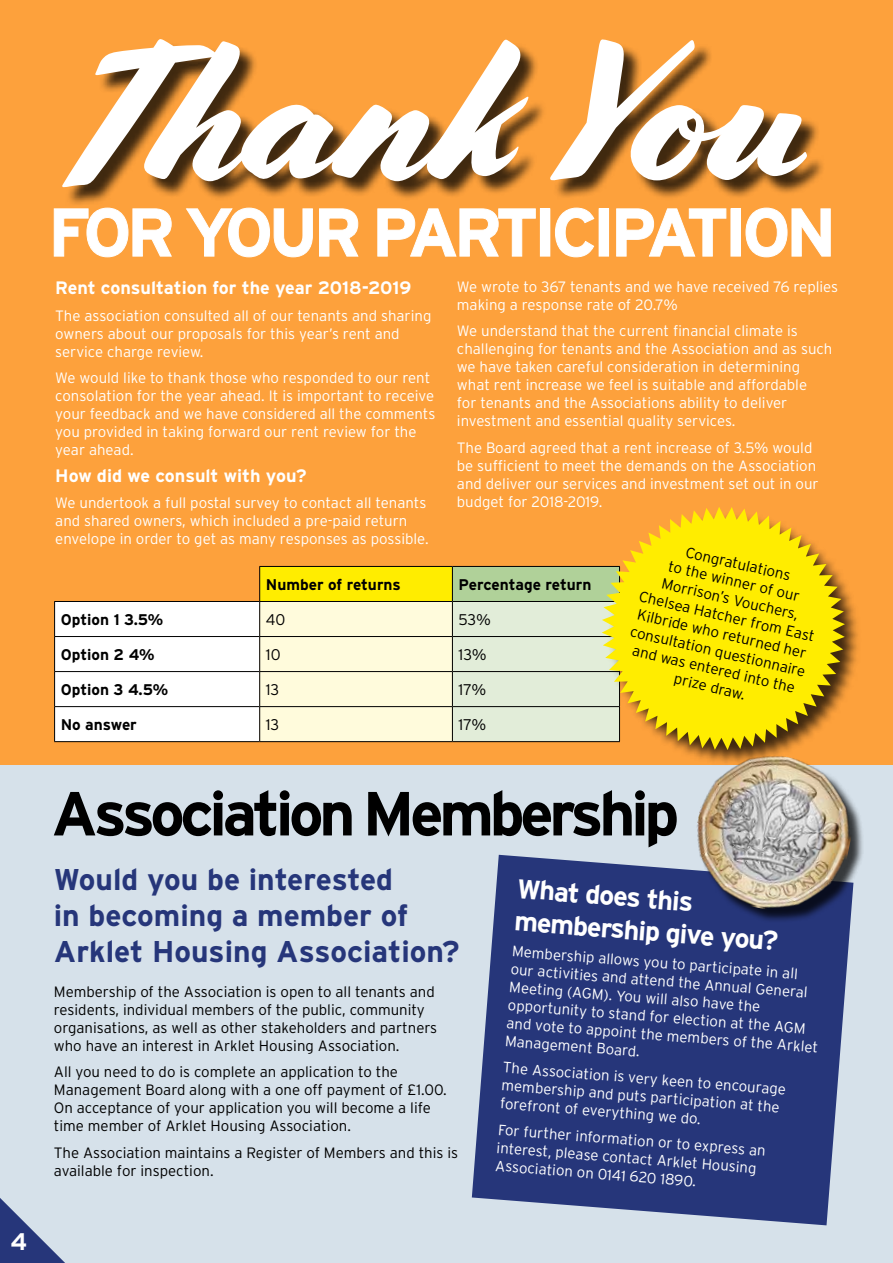
<style>
.page{position:relative;width:893px;height:1263px;background:#fff}
.page>*{position:absolute;margin:0;border:0;box-sizing:border-box;transform-origin:0 0}
.t1{font:197.1px "Cortado";color:#fff}
.t2{font:700 67.5px "Interstate";letter-spacing:-.07em;color:#fff}
.t3{font:700 62.1px "Interstate";letter-spacing:-.07em;color:#000}
.t4{font:700 30px/36px "Interstate";color:#26367a}
.t5{font:700 27px/32.1px "Interstate";color:#fff}
.t6{font:700 24px "Interstate";color:#fff}
.t7{font:700 18px "Interstate";color:#fff}
.t8{font:700 15.45px "Interstate";color:#000}
.t9{font:300 15.45px "Interstate";color:#000}
.t10{font:300 15px/18px "Interstate";color:#fff}
.t11{font:300 15px/18px "Interstate";color:#000}
</style>
<div class="page">
<div style="left:0;top:0;width:893px;height:770px;background:#fda13c"></div>
<div style="left:0;top:765px;width:893px;height:498px;background:#d6e1ea"></div>
<svg style="left:0;top:1198px;width:65px;height:65px"></svg>
<div style="left:260px;top:566px;width:192px;height:35px;background:#ffed00"></div>
<div style="left:452px;top:566px;width:167px;height:35px;background:#b0d199"></div>
<svg style="left:55px;top:602px;width:547px;height:139px;background:#f6f8e7"></svg>
<hr style="left:259px;top:566px;width:193px;height:1px;background:#000">
<hr style="left:259px;top:567px;width:1px;height:34px;background:#000">
<hr style="left:452px;top:566px;width:168px;height:1px;background:#000">
<hr style="left:452px;top:567px;width:1px;height:34px;background:#000">
<hr style="left:54px;top:601px;width:206px;height:1px;background:#000">
<hr style="left:54px;top:602px;width:1px;height:34px;background:#000">
<hr style="left:260px;top:601px;width:192px;height:1px;background:#000">
<hr style="left:259px;top:602px;width:1px;height:34px;background:#000">
<hr style="left:452px;top:601px;width:168px;height:1px;background:#000">
<hr style="left:452px;top:602px;width:1px;height:34px;background:#000">
<hr style="left:54px;top:636px;width:206px;height:1px;background:#000">
<hr style="left:54px;top:637px;width:1px;height:34px;background:#000">
<hr style="left:260px;top:636px;width:192px;height:1px;background:#000">
<hr style="left:259px;top:637px;width:1px;height:34px;background:#000">
<hr style="left:452px;top:636px;width:168px;height:1px;background:#000">
<hr style="left:452px;top:637px;width:1px;height:34px;background:#000">
<hr style="left:54px;top:671px;width:206px;height:1px;background:#000">
<hr style="left:54px;top:672px;width:1px;height:34px;background:#000">
<hr style="left:260px;top:671px;width:192px;height:1px;background:#000">
<hr style="left:259px;top:672px;width:1px;height:34px;background:#000">
<hr style="left:452px;top:671px;width:168px;height:1px;background:#000">
<hr style="left:452px;top:672px;width:1px;height:34px;background:#000">
<hr style="left:54px;top:706px;width:206px;height:1px;background:#000">
<hr style="left:54px;top:707px;width:1px;height:34px;background:#000">
<hr style="left:260px;top:706px;width:192px;height:1px;background:#000">
<hr style="left:259px;top:707px;width:1px;height:34px;background:#000">
<hr style="left:452px;top:706px;width:168px;height:1px;background:#000">
<hr style="left:452px;top:707px;width:1px;height:34px;background:#000">
<hr style="left:54px;top:741px;width:206px;height:1px;background:#000">
<hr style="left:260px;top:741px;width:192px;height:1px;background:#000">
<hr style="left:452px;top:741px;width:168px;height:1px;background:#000">
<svg style="left:472px;top:855px;width:379px;height:370px;background:#394986"></svg>
<img style="left:683px;top:767px;width:180px;height:156px">
<div style="left:605px;top:510px;width:257px;height:257px;background:#000;opacity:.75"></div>
<svg style="left:602px;top:507px;width:243px;height:243px;fill:#ffed00"></svg>
<svg style="left:54px;top:207px;width:118px;height:51px"></svg>
<svg style="left:186px;top:207px;width:127px;height:51px"></svg>
<svg style="left:319px;top:208px;width:39px;height:49px"></svg>
<svg style="left:377px;top:208px;width:159px;height:49px"></svg>
<div style="left:540px;top:209px;width:10px;height:47px;border:1px solid #fff"></div>
<svg style="left:555px;top:207px;width:39px;height:51px"></svg>
<div style="left:599px;top:209px;width:10px;height:47px;border:1px solid #fff"></div>
<svg style="left:616px;top:208px;width:111px;height:49px"></svg>
<svg style="left:745px;top:207px;width:86px;height:51px"></svg>
<div style="left:65px;top:42px;width:761px;height:165px;background:#000;opacity:.75"></div>
<h3 class="t6" style="left:11px;top:1228px;width:18px">4</h3>
<h1 class="t1" style="left:52px;top:-1px;width:760px">Thank You</h1>
<h2 class="t2" style="left:48px;top:195px;width:790px">FOR YOUR PARTICIPATION</h2>
<p class="t10" style="left:457px;top:277px;width:383px">We wrote to 367 tenants and we have received 76 replies making a response rate of 20.7%</p>
<p class="t10" style="left:457px;top:322px;width:377px">We understand that the current financial climate is challenging for tenants and the Association and as such we have taken careful consideration in determining what rent increase we feel is suitable and affordable<br>for tenants and the Associations ability to deliver investment and essential quality services.</p>
<p class="t10" style="left:457px;top:438px;width:363px">The Board agreed that a rent increase of 3.5% would be sufficient to meet the demands on the Association and deliver our services and investment set out in our budget for 2018-2019.</p>
<p class="t7" style="left:55px;top:278px;width:357px">Rent consultation for the year 2018-2019</p>
<p class="t10" style="left:55px;top:306px;width:378px">The association consulted all of our tenants and sharing owners about our proposals for this year’s rent and service charge review.</p>
<p class="t10" style="left:55px;top:369px;width:382px">We would like to thank those who responded to our rent consolation for the year ahead. It is important to receive your feedback and we have considered all the comments you provided in taking forward our rent review for the year ahead.</p>
<p class="t7" style="left:55px;top:465px;width:253px">How did we consult with you?</p>
<p class="t10" style="left:55px;top:494px;width:375px">We undertook a full postal survey to contact all tenants and shared owners, which included a pre-paid return envelope in order to get as many responses as possible.</p>
<p class="t11" style="left:653px;top:534px;width:182px;text-align:center;rotate:13deg">Congratulations<br>to the winner of our<br>Morrison’s Vouchers,<br>Chelsea Hatcher from East<br>Kilbride who returned her consultation questionnaire and was entered into the prize draw.</p>
<p class="t8" style="left:266px;top:576px;width:137px">Number of returns</p>
<p class="t8" style="left:459px;top:576px;width:134px">Percentage return</p>
<p class="t8" style="left:61px;top:611px;width:104px">Option 1 3.5%</p>
<p class="t9" style="left:266px;top:611px;width:21px">40</p>
<p class="t9" style="left:459px;top:611px;width:34px">53%</p>
<p class="t8" style="left:61px;top:646px;width:95px">Option 2 4%</p>
<p class="t9" style="left:266px;top:646px;width:16px">10</p>
<p class="t9" style="left:459px;top:646px;width:30px">13%</p>
<p class="t8" style="left:61px;top:681px;width:109px">Option 3 4.5%</p>
<p class="t9" style="left:266px;top:681px;width:15px">13</p>
<p class="t9" style="left:459px;top:681px;width:29px">17%</p>
<p class="t8" style="left:61px;top:716px;width:78px">No answer</p>
<p class="t9" style="left:266px;top:716px;width:15px">13</p>
<p class="t9" style="left:458px;top:716px;width:29px">17%</p>
<h3 class="t3" style="left:51px;top:779px;width:629px">Association Membership</h3>
<h3 class="t5" style="left:519px;top:871px;width:266px;rotate:5deg">What does this membership give you?</h3>
<h3 class="t4" style="left:54px;top:861px;width:407px">Would you be interested<br>in becoming a member of<br>Arklet Housing Association?</h3>
<p class="t11" style="left:54px;top:982px;width:385px">Membership of the Association is open to all tenants and residents, individual members of the public, community organisations, as well as other stakeholders and partners who have an interest in Arklet Housing Association.</p>
<p class="t11" style="left:54px;top:1063px;width:394px">All you need to do is complete an application to the Management Board along with a one off payment of £1.00.<br>On acceptance of your application you will become a life time member of Arklet Housing Association.</p>
<p class="t11" style="left:54px;top:1143px;width:406px">The Association maintains a Register of Members and this is available for inspection.</p>
<p class="t10" style="left:513px;top:940px;width:315px;rotate:5deg">Membership allows you to participate in all our activities and attend the Annual General Meeting (AGM). You will also have the opportunity to stand for election at the AGM and vote to appoint the members of the Arklet Management Board.</p>
<p class="t10" style="left:504px;top:1057px;width:285px;rotate:5deg">The Association is very keen to encourage membership and puts participation at the forefront of everything we do.</p>
<p class="t10" style="left:499px;top:1119px;width:270px;rotate:5deg">For further information or to express an interest, please contact Arklet Housing<br>Association on 0141 620 1890.</p>
</div>
